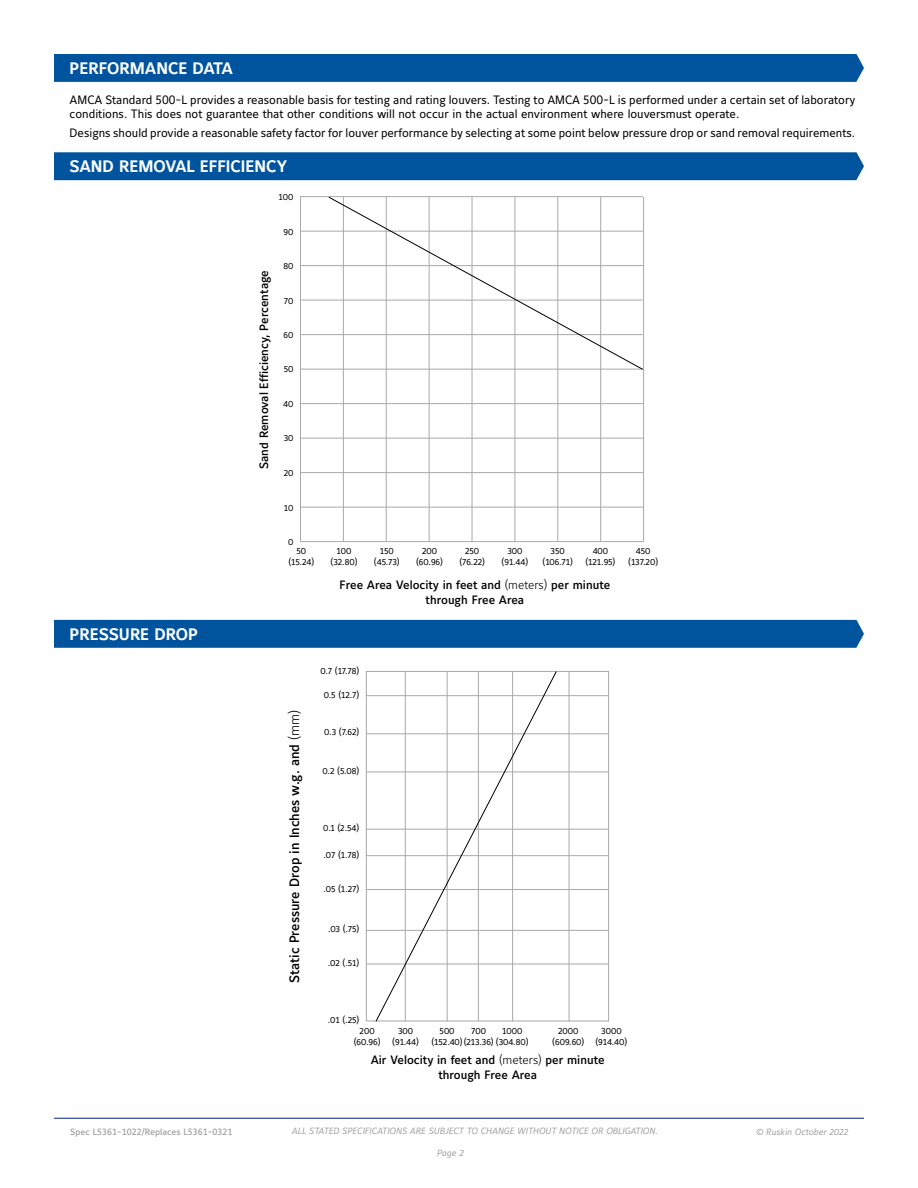
<style>
.page{position:relative;width:918px;height:1188px;background:#fff}
.page>*{position:absolute;margin:0;border:0;box-sizing:border-box;transform-origin:0 0}
.t1{font:16.5px "Maurea Bold Lf";color:#fff}
.t2{font:13.5px "Maurea Medium Lf";color:#000}
.t3{font:12px/14.4px "Maurea Regular Tf";color:#000}
.t4{font:12px/15px "Maurea Medium Lf";color:#000;text-align:center}
.t5{font:9px/10.8px "Maurea Regular Lf";color:#000;text-align:center}
.t6{font:9px "Maurea Regular Italic Lf";color:#9fa1a4}
.t7{font:9px "Maurea Medium Tf";color:#9fa1a4}
.t8{font:9px "Maurea Regular Italic Lf";color:#a0a1a3}
.s1{font-family:"Maurea Light Lf"}
</style>
<div class="page">
<hr style="left:54px;top:1118px;width:810px;height:1px;background:#1d3b8f">
<div style="left:54px;top:54px;width:810px;height:28px;background:#00549e"></div>
<div style="left:54px;top:620px;width:810px;height:28px;background:#00549e"></div>
<div style="left:54px;top:152px;width:810px;height:28px;background:#00549e"></div>
<hr style="left:343px;top:197px;width:1px;height:345px;background:#a7a9ac">
<hr style="left:386px;top:197px;width:1px;height:345px;background:#a7a9ac">
<hr style="left:300px;top:197px;width:1px;height:345px;background:#a7a9ac">
<hr style="left:515px;top:197px;width:1px;height:345px;background:#a7a9ac">
<hr style="left:557px;top:197px;width:1px;height:345px;background:#a7a9ac">
<hr style="left:600px;top:197px;width:1px;height:345px;background:#a7a9ac">
<hr style="left:429px;top:197px;width:1px;height:345px;background:#a7a9ac">
<hr style="left:472px;top:197px;width:1px;height:345px;background:#a7a9ac">
<hr style="left:300px;top:541px;width:343px;height:1px;background:#a7a9ac">
<hr style="left:301px;top:507px;width:342px;height:1px;background:#a7a9ac">
<hr style="left:301px;top:472px;width:342px;height:1px;background:#a7a9ac">
<hr style="left:301px;top:438px;width:342px;height:1px;background:#a7a9ac">
<hr style="left:301px;top:403px;width:342px;height:1px;background:#a7a9ac">
<hr style="left:301px;top:369px;width:342px;height:1px;background:#a7a9ac">
<hr style="left:301px;top:334px;width:342px;height:1px;background:#a7a9ac">
<hr style="left:300px;top:300px;width:343px;height:1px;background:#a7a9ac">
<hr style="left:300px;top:265px;width:343px;height:1px;background:#a7a9ac">
<hr style="left:300px;top:231px;width:343px;height:1px;background:#a7a9ac">
<hr style="left:300px;top:196px;width:343px;height:1px;background:#a7a9ac">
<svg style="left:328px;top:196px;width:315px;height:174px"></svg>
<hr style="left:643px;top:197px;width:1px;height:345px;background:#a7a9ac">
<hr style="left:366px;top:671px;width:1px;height:350px;background:#a7a9ac">
<hr style="left:569px;top:671px;width:1px;height:350px;background:#a7a9ac">
<hr style="left:366px;top:671px;width:243px;height:1px;background:#a7a9ac">
<hr style="left:366px;top:1021px;width:243px;height:1px;background:#a7a9ac">
<hr style="left:366px;top:964px;width:243px;height:1px;background:#a7a9ac">
<hr style="left:366px;top:930px;width:243px;height:1px;background:#a7a9ac">
<hr style="left:366px;top:829px;width:243px;height:1px;background:#a7a9ac">
<hr style="left:366px;top:889px;width:243px;height:1px;background:#a7a9ac">
<hr style="left:366px;top:855px;width:243px;height:1px;background:#a7a9ac">
<hr style="left:366px;top:772px;width:243px;height:1px;background:#a7a9ac">
<hr style="left:367px;top:733px;width:242px;height:1px;background:#a7a9ac">
<hr style="left:366px;top:695px;width:243px;height:1px;background:#a7a9ac">
<hr style="left:608px;top:671px;width:1px;height:350px;background:#a7a9ac">
<svg style="left:375px;top:671px;width:182px;height:351px"></svg>
<h1 class="t1" style="left:70px;top:59px;width:165px">PERFORMANCE DATA</h1>
<p class="t3" style="left:70px;top:93px;width:787px">AMCA Standard 500-L provides a reasonable basis for testing and rating louvers. Testing to AMCA 500-L is performed under a certain set of laboratory conditions. This does not guarantee that other conditions will not occur in the actual environment where louversmust operate.</p>
<p class="t3" style="left:70px;top:126px;width:787px">Designs should provide a reasonable safety factor for louver performance by selecting at some point below pressure drop or sand removal requirements.</p>
<h1 class="t1" style="left:70px;top:157px;width:219px">SAND REMOVAL EFFICIENCY</h1>
<p class="t5" style="left:279px;top:192px;width:16px">100</p>
<h1 class="t1" style="left:70px;top:625px;width:130px">PRESSURE DROP</h1>
<p class="t4" style="left:257px;top:469px;width:200px;rotate:-90deg">Sand Removal Efficiency, Percentage</p>
<p class="t5" style="left:284px;top:226px;width:11px">90</p>
<p class="t5" style="left:283px;top:261px;width:11px">80</p>
<p class="t5" style="left:284px;top:296px;width:11px">70</p>
<p class="t5" style="left:284px;top:330px;width:11px">60</p>
<p class="t5" style="left:284px;top:364px;width:11px">50</p>
<p class="t5" style="left:283px;top:399px;width:12px">40</p>
<p class="t5" style="left:284px;top:433px;width:11px">30</p>
<p class="t5" style="left:284px;top:468px;width:11px">20</p>
<p class="t5" style="left:284px;top:503px;width:11px">10</p>
<p class="t5" style="left:288px;top:537px;width:7px">0</p>
<p class="t5" style="left:288px;top:546px;width:27px">50 (15.24)</p>
<p class="t5" style="left:459px;top:546px;width:27px">250 (76.22)</p>
<p class="t5" style="left:331px;top:546px;width:29px">100 (32.80)</p>
<p class="t5" style="left:502px;top:546px;width:28px">300 (91.44)</p>
<p class="t5" style="left:374px;top:546px;width:27px">150 (45.73)</p>
<p class="t5" style="left:543px;top:546px;width:32px">350 (106.71)</p>
<p class="t5" style="left:416px;top:546px;width:29px">200 (60.96)</p>
<p class="t5" style="left:585px;top:546px;width:32px">400 (121.95)</p>
<p class="t5" style="left:628px;top:546px;width:31px">450 (137.20)</p>
<p class="t4" style="left:340px;top:578px;width:272px">Free Area Velocity in feet and <span class="s1">(meters)</span> per minute through Free Area</p>
<p class="t2" style="left:287px;top:983px;width:275px;rotate:-90deg">Static Pressure Drop in Inches w.g. and <span class="s1">(mm)</span></p>
<p class="t5" style="left:320px;top:666px;width:40px">0.7 (17.78)</p>
<p class="t5" style="left:324px;top:690px;width:37px">0.5 (12.7)</p>
<p class="t5" style="left:324px;top:727px;width:37px">0.3 (7.62)</p>
<p class="t5" style="left:323px;top:766px;width:38px">0.2 (5.08)</p>
<p class="t5" style="left:323px;top:823px;width:37px">0.1 (2.54)</p>
<p class="t5" style="left:323px;top:850px;width:37px">.07 (1.78)</p>
<p class="t5" style="left:323px;top:884px;width:37px">.05 (1.27)</p>
<p class="t5" style="left:328px;top:924px;width:33px">.03 (.75)</p>
<p class="t5" style="left:328px;top:958px;width:33px">.02 (.51)</p>
<p class="t5" style="left:328px;top:1015px;width:33px">.01 (.25)</p>
<p class="t5" style="left:354px;top:1026px;width:29px">200 (60.96)</p>
<p class="t5" style="left:392px;top:1026px;width:28px">300 (91.44)</p>
<p class="t5" style="left:431px;top:1026px;width:99px;text-align:left;text-indent:8px">500<br>(152.40)(213.36) (304.80)</p>
<p class="t5" style="left:471px;top:1026px;width:16px">700</p>
<p class="t5" style="left:502px;top:1026px;width:22px">1000</p>
<p class="t5" style="left:595px;top:1026px;width:33px">3000 (914.40)</p>
<p class="t5" style="left:552px;top:1026px;width:34px">2000 (609.60)</p>
<p class="t4" style="left:371px;top:1053px;width:235px">Air Velocity in feet and <span class="s1">(meters)</span> per minute through Free Area</p>
<p class="t7" style="left:70px;top:1126px;width:164px">Spec L5361-1022/Replaces L5361-0321</p>
<p class="t6" style="left:292px;top:1126px;width:367px">ALL STATED SPECIFICATIONS ARE SUBJECT TO CHANGE WITHOUT NOTICE OR OBLIGATION.</p>
<p class="t8" style="left:756px;top:1126px;width:93px">© Ruskin October 2022</p>
<p class="t6" style="left:437px;top:1148px;width:28px">Page 2</p>
</div>
